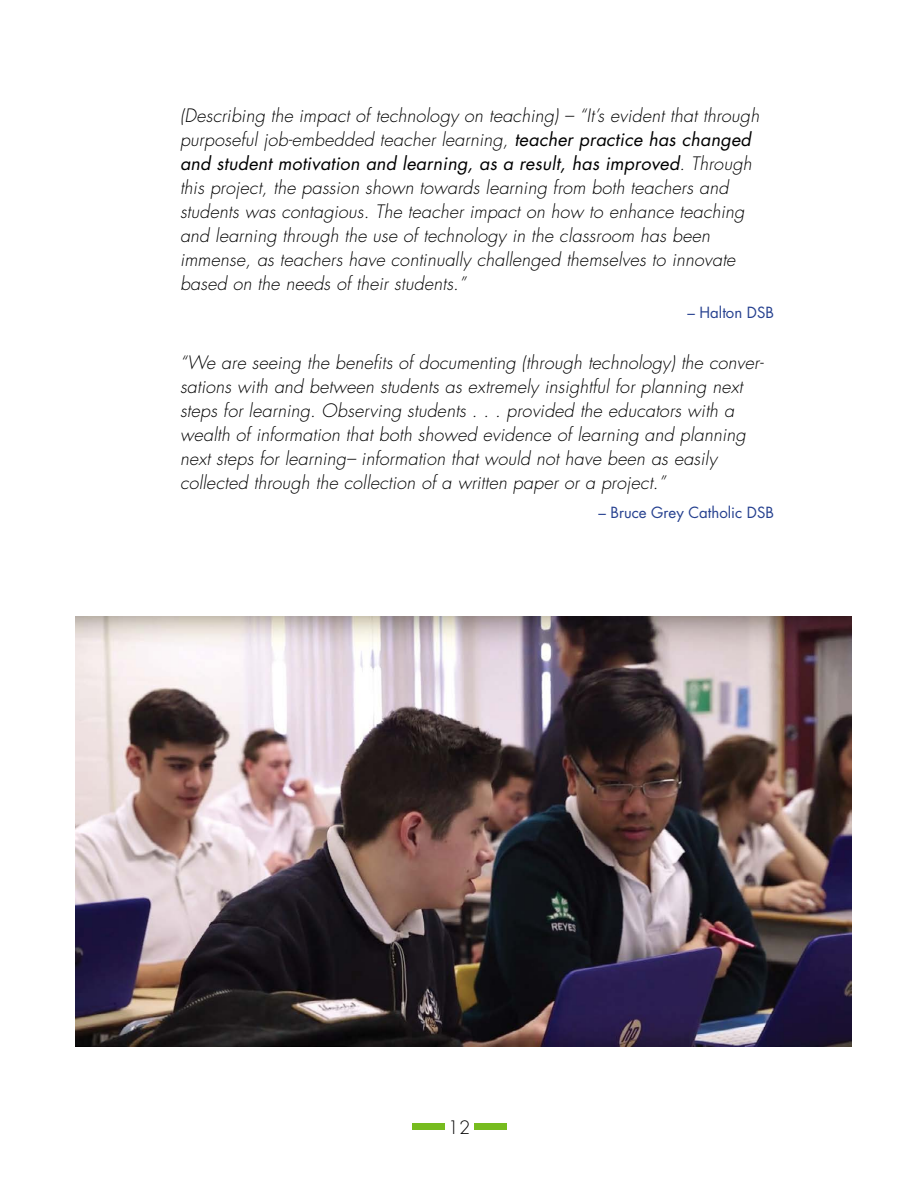
<style>
.page{position:relative;width:918px;height:1188px;background:#fff}
.page>*{position:absolute;margin:0;border:0;box-sizing:border-box;transform-origin:0 0}
.t1{font:italic 300 18px/24px "Futura";letter-spacing:.01em;color:#000}
.t2{font:300 18px "Futura";color:#000}
.t3{font:15px "Futura";color:#25408f}
.s1{font-weight:400}
</style>
<div class="page">
<div style="left:412px;top:1124px;width:32px;height:6px;background:#77bc1f"></div>
<div style="left:474px;top:1124px;width:32px;height:6px;background:#77bc1f"></div>
<img style="left:76px;top:617px;width:776px;height:429px">
<p class="t1" style="left:180px;top:104px;width:581px">(Describing the impact of technology on teaching) – “It’s evident that through purposeful job-embedded teacher learning, <span class="s1">teacher practice has changed and student motivation and learning, as a result, has improved</span>. Through this project, the passion shown towards learning from both teachers and students was contagious. The teacher impact on how to enhance teaching and learning through the use of technology in the classroom has been immense, as teachers have continually challenged themselves to innovate based on the needs of their students.”</p>
<p class="t3" style="left:687px;top:303px;width:88px">– Halton DSB</p>
<p class="t1" style="left:180px;top:351px;width:585px">“We are seeing the benefits of documenting (through technology) the conver&shy;sations with and between students as extremely insightful for planning next steps for learning. Observing students . . . provided the educators with a wealth of information that both showed evidence of learning and planning next steps for learning– information that would not have been as easily collected through the collection of a written paper or a project.”</p>
<p class="t3" style="left:598px;top:502px;width:177px">– Bruce Grey Catholic DSB</p>
<p class="t2" style="left:448px;top:1116px;width:24px">12</p>
</div>
